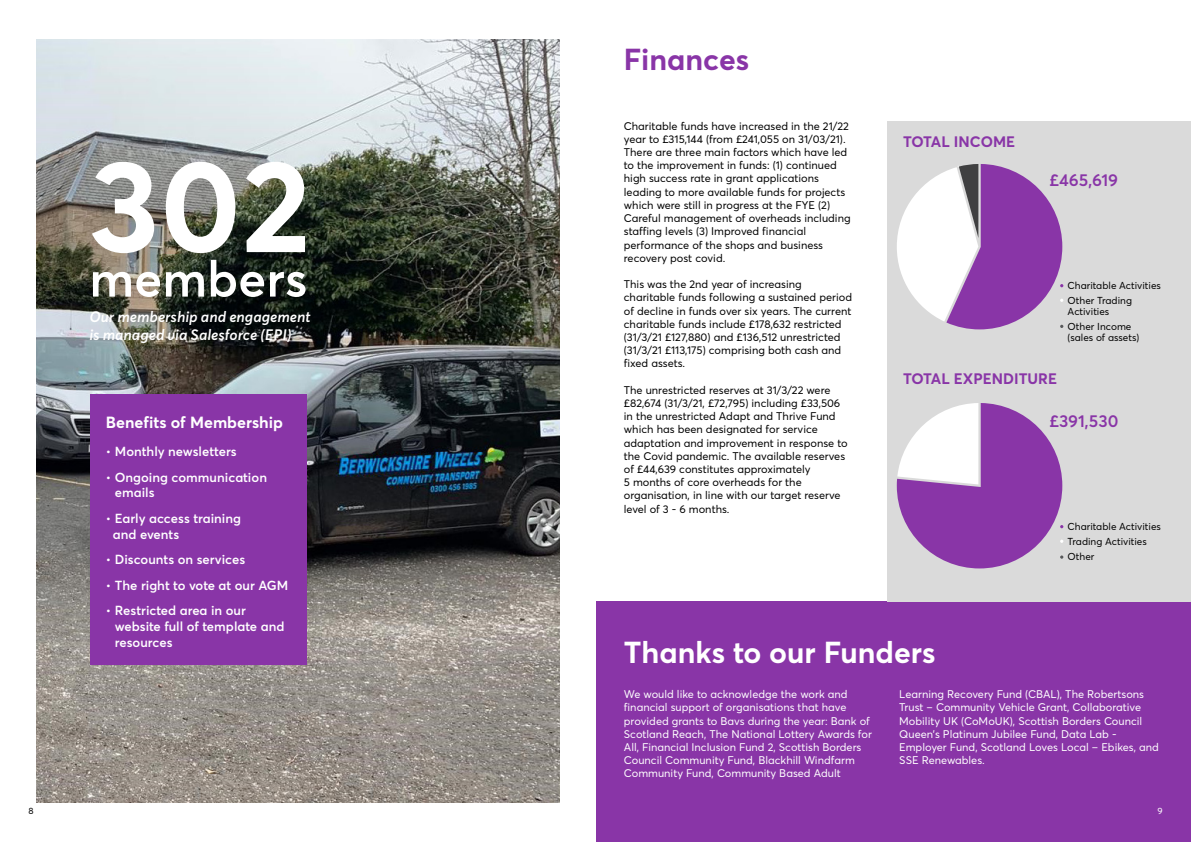
<style>
.page{position:relative;width:1191px;height:842px;background:#fff}
.page>*{position:absolute;margin:0;border:0;box-sizing:border-box;transform-origin:0 0}
.t1{font:700 130px "Averta";color:#fff}
.t2{font:600 50px "Averta";color:#fff}
.t3{font:700 30px "Averta";color:#fff}
.t4{font:700 30px "Averta";color:#8935a7}
.t5{font:600 17px "Averta";color:#8935a7}
.t6{font:700 16px "Averta";color:#fff}
.t7{font:italic 600 15px/18px "Averta";color:#fff}
.t8{font:700 15px "Averta";color:#8935a7}
.t9{font:600 13px/15.6px "Averta";color:#fff}
.t10{font:11px/13.2px "Averta";color:#000}
.t11{font:11px/13.2px "Averta";color:#fff}
.t12{font:10px/15px "Averta";color:#000}
.t13{font:9px "Averta";color:#000}
.t14{font:9px "Averta";color:#fff}
.s1{font-weight:400}
</style>
<div class="page">
<img style="left:36px;top:40px;width:523px;height:762px">
<div style="left:596px;top:602px;width:595px;height:240px;background:#8935a7"></div>
<div style="left:90px;top:394px;width:217px;height:271px;background:#8935a7"></div>
<div style="left:887px;top:122px;width:304px;height:480px;background:#dadada"></div>
<svg style="left:897px;top:164px;width:166px;height:165px"></svg>
<svg style="left:896px;top:403px;width:167px;height:165px"></svg>
<h1 class="t1" style="left:89px;top:123px;width:223px">302</h1>
<h2 class="t2" style="left:89px;top:247px;width:219px">members</h2>
<h3 class="t7" style="left:89px;top:308px;width:223px">Our membership and engagement is managed via Salesforce (EPI)</h3>
<h3 class="t6" style="left:106px;top:412px;width:179px">Benefits of Membership</h3>
<p class="t9" style="left:106px;top:444px;width:132px"><span class="s1">•</span> Monthly newsletters</p>
<p class="t9" style="left:115px;top:469px;width:154px;text-indent:-9px"><span class="s1">•</span> Ongoing communication emails</p>
<p class="t9" style="left:113px;top:511px;width:130px;text-indent:-7px"><span class="s1">•</span> Early access training and events</p>
<p class="t9" style="left:106px;top:552px;width:141px"><span class="s1">•</span> Discounts on services</p>
<p class="t9" style="left:106px;top:577px;width:184px"><span class="s1">•</span> The right to vote at our AGM</p>
<p class="t9" style="left:115px;top:603px;width:171px;text-indent:-9px"><span class="s1">•</span> Restricted area in our website full of template and resources</p>
<p class="t13" style="left:28px;top:805px;width:7px">8</p>
<h3 class="t4" style="left:624px;top:40px;width:127px">Finances</h3>
<p class="t10" style="left:624px;top:119px;width:228px">Charitable funds have increased in the 21/22 year to £315,144 (from £241,055 on 31/03/21).<br>There are three main factors which have led to the improvement in funds: (1) continued high success rate in grant applications leading to more available funds for projects which were still in progress at the FYE (2)<br>Careful management of overheads including staffing levels (3) Improved financial performance of the shops and business recovery post covid.</p>
<p class="t10" style="left:624px;top:278px;width:230px">This was the 2nd year of increasing charitable funds following a sustained period of decline in funds over six years. The current charitable funds include £178,632 restricted (31/3/21 £127,880) and £136,512 unrestricted (31/3/21 £113,175) comprising both cash and fixed assets.</p>
<p class="t10" style="left:624px;top:383px;width:225px">The unrestricted reserves at 31/3/22 were £82,674 (31/3/21, £72,795) including £33,506 in the unrestricted Adapt and Thrive Fund which has been designated for service adaptation and improvement in response to the Covid pandemic. The available reserves of £44,639 constitutes approximately<br>5 months of core overheads for the organisation, in line with our target reserve level of 3 - 6 months.</p>
<h3 class="t8" style="left:903px;top:132px;width:113px">TOTAL INCOME</h3>
<h3 class="t5" style="left:1049px;top:169px;width:70px">£465,619</h3>
<p class="t12" style="left:1067px;top:278px;width:95px">Charitable Activities<br>Other Trading</p>
<p class="t12" style="left:1067px;top:304px;width:65px">Activities<br>Other Income</p>
<p class="t12" style="left:1067px;top:330px;width:73px">(sales of assets)</p>
<h3 class="t8" style="left:903px;top:369px;width:155px">TOTAL EXPENDITURE</h3>
<h3 class="t5" style="left:1049px;top:410px;width:71px">£391,530</h3>
<p class="t12" style="left:1067px;top:519px;width:95px">Charitable Activities<br>Trading Activities<br>Other</p>
<h3 class="t3" style="left:624px;top:634px;width:313px">Thanks to our Funders</h3>
<p class="t11" style="left:624px;top:687px;width:250px">We would like to acknowledge the work and financial support of organisations that have provided grants to Bavs during the year: Bank of Scotland Reach, The National Lottery Awards for All, Financial Inclusion Fund 2, Scottish Borders Council Community Fund, Blackhill Windfarm Community Fund, Community Based Adult</p>
<p class="t11" style="left:899px;top:687px;width:261px">Learning Recovery Fund (CBAL), The Robertsons Trust – Community Vehicle Grant, Collaborative Mobility UK (CoMoUK), Scottish Borders Council Queen’s Platinum Jubilee Fund, Data Lab - Employer Fund, Scotland Loves Local – Ebikes, and SSE Renewables.</p>
<p class="t14" style="left:1157px;top:805px;width:7px">9</p>
</div>
